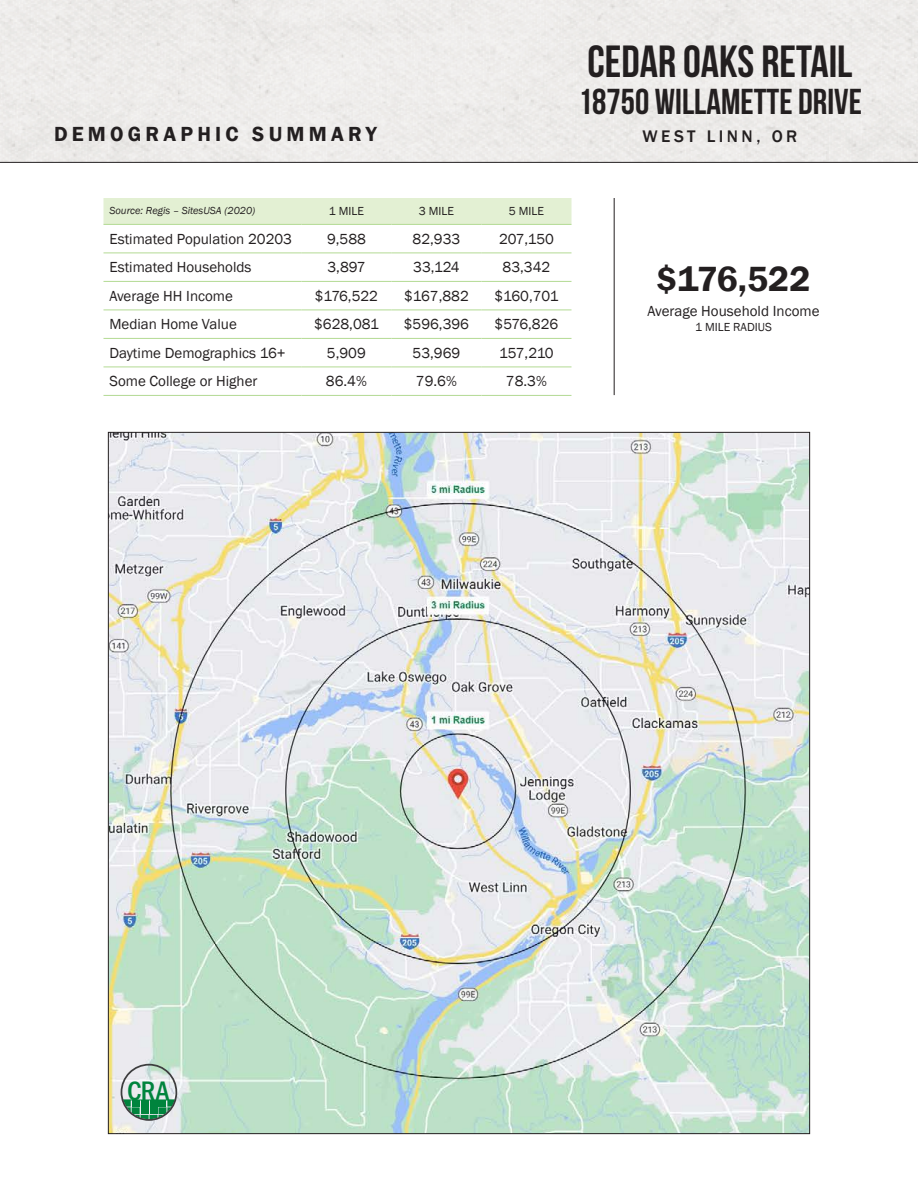
<style>
.page{position:relative;width:918px;height:1188px;background:#fff}
.page>*{position:absolute;margin:0;border:0;box-sizing:border-box;transform-origin:0 0}
.t1{font:45px "Bebas Neue";color:#231f20}
.t2{font:36px "Bebas Neue";color:#231f20}
.t3{font:600 36px "Franklin Gothic";letter-spacing:-.015em;color:#231f20}
.t4{font:500 condensed 27.75px "Franklin Gothic";color:#00843d}
.t5{font:600 21px "Franklin Gothic";letter-spacing:.2em;color:#231f20}
.t6{font:500 17.25px "Franklin Gothic";letter-spacing:.2em;color:#231f20}
.t7{font:15px "Franklin Gothic";color:#231f20}
.t8{font:12px "Franklin Gothic";color:#231f20}
.t9{font:italic 10.5px "Franklin Gothic";color:#231f20}
.s1{font-size:27.45px}
</style>
<div class="page">
<img style="left:110px;top:434px;width:698px;height:698px">
<svg style="left:121px;top:1064px;width:56px;height:57px;background:#a8c5b8"></svg>
<hr style="left:614px;top:198px;width:1px;height:197px;background:#231f20">
<svg style="left:104px;top:198px;width:468px;height:55px"></svg>
<svg style="left:104px;top:280px;width:468px;height:87px"></svg>
<hr style="left:104px;top:224px;width:198px;height:1px;background:#b3da93">
<hr style="left:302px;top:224px;width:90px;height:1px;background:#b3da93">
<hr style="left:392px;top:224px;width:90px;height:1px;background:#b3da93">
<hr style="left:482px;top:224px;width:90px;height:1px;background:#b3da93">
<hr style="left:104px;top:253px;width:198px;height:1px;background:#b3da93">
<hr style="left:104px;top:281px;width:198px;height:1px;background:#b3da93">
<hr style="left:302px;top:253px;width:90px;height:1px;background:#b3da93">
<hr style="left:302px;top:281px;width:90px;height:1px;background:#b3da93">
<hr style="left:392px;top:253px;width:90px;height:1px;background:#b3da93">
<hr style="left:392px;top:281px;width:90px;height:1px;background:#b3da93">
<hr style="left:482px;top:253px;width:90px;height:1px;background:#b3da93">
<hr style="left:482px;top:281px;width:90px;height:1px;background:#b3da93">
<hr style="left:104px;top:310px;width:198px;height:1px;background:#b3da93">
<hr style="left:302px;top:310px;width:90px;height:1px;background:#b3da93">
<hr style="left:392px;top:310px;width:90px;height:1px;background:#b3da93">
<hr style="left:482px;top:310px;width:90px;height:1px;background:#b3da93">
<hr style="left:104px;top:338px;width:198px;height:1px;background:#b3da93">
<hr style="left:104px;top:367px;width:198px;height:1px;background:#b3da93">
<hr style="left:302px;top:338px;width:90px;height:1px;background:#b3da93">
<hr style="left:302px;top:367px;width:90px;height:1px;background:#b3da93">
<hr style="left:392px;top:338px;width:90px;height:1px;background:#b3da93">
<hr style="left:392px;top:367px;width:90px;height:1px;background:#b3da93">
<hr style="left:482px;top:338px;width:90px;height:1px;background:#b3da93">
<hr style="left:482px;top:367px;width:90px;height:1px;background:#b3da93">
<hr style="left:104px;top:395px;width:198px;height:1px;background:#b3da93">
<hr style="left:302px;top:395px;width:90px;height:1px;background:#b3da93">
<hr style="left:392px;top:395px;width:90px;height:1px;background:#b3da93">
<hr style="left:482px;top:395px;width:90px;height:1px;background:#b3da93">
<hr style="left:0;top:162px;width:918px;height:1px;background:#231f20">
<h3 class="t5" style="left:54px;top:121px;width:324px">DEMOGRAPHIC SUMMARY</h3>
<h1 class="t1" style="left:587px;top:36px;width:267px">CEDAR OAKS RETAIL</h1>
<h2 class="t2" style="left:578px;top:82px;width:285px">18750 WILLAMETTE DRIVE</h2>
<p class="t6" style="left:643px;top:125px;width:156px">WEST LINN, OR</p>
<p class="t9" style="left:110px;top:204px;width:147px">Source: Regis – SitesUSA (2020)</p>
<p class="t8" style="left:329px;top:204px;width:37px">1 MILE</p>
<p class="t8" style="left:419px;top:204px;width:37px">3 MILE</p>
<p class="t8" style="left:509px;top:204px;width:37px">5 MILE</p>
<p class="t7" style="left:110px;top:230px;width:184px">Estimated Population 20203</p>
<p class="t7" style="left:327px;top:230px;width:40px">9,588</p>
<p class="t7" style="left:413px;top:230px;width:49px">82,933</p>
<p class="t7" style="left:499px;top:230px;width:56px">207,150</p>
<p class="t7" style="left:110px;top:258px;width:144px">Estimated Households</p>
<p class="t7" style="left:327px;top:258px;width:40px">3,897</p>
<p class="t7" style="left:413px;top:258px;width:48px">33,124</p>
<p class="t7" style="left:503px;top:258px;width:49px">83,342</p>
<p class="t7" style="left:109px;top:287px;width:125px">Average HH Income</p>
<p class="t7" style="left:315px;top:287px;width:65px">$176,522</p>
<p class="t7" style="left:404px;top:287px;width:66px">$167,882</p>
<p class="t7" style="left:494px;top:287px;width:66px">$160,701</p>
<p class="t7" style="left:109px;top:315px;width:129px">Median Home Value</p>
<p class="t7" style="left:314px;top:315px;width:66px">$628,081</p>
<p class="t7" style="left:404px;top:315px;width:67px">$596,396</p>
<p class="t7" style="left:495px;top:315px;width:65px">$576,826</p>
<p class="t7" style="left:109px;top:344px;width:178px">Daytime Demographics 16+</p>
<p class="t7" style="left:327px;top:344px;width:40px">5,909</p>
<p class="t7" style="left:413px;top:344px;width:49px">53,969</p>
<p class="t7" style="left:499px;top:344px;width:56px">157,210</p>
<p class="t7" style="left:109px;top:372px;width:150px">Some College or Higher</p>
<p class="t7" style="left:326px;top:372px;width:42px">86.4%</p>
<p class="t7" style="left:416px;top:372px;width:42px">79.6%</p>
<p class="t7" style="left:506px;top:372px;width:42px">78.3%</p>
<h2 class="t3" style="left:656px;top:257px;width:155px">$176,522</h2>
<p class="t7" style="left:648px;top:302px;width:174px">Average Household Income</p>
<p class="t8" style="left:695px;top:320px;width:78px">1 MILE RADIUS</p>
<h3 class="t4" style="left:127px;top:1073px;width:44px"><span class="s1">C</span>RA</h3>
</div>
